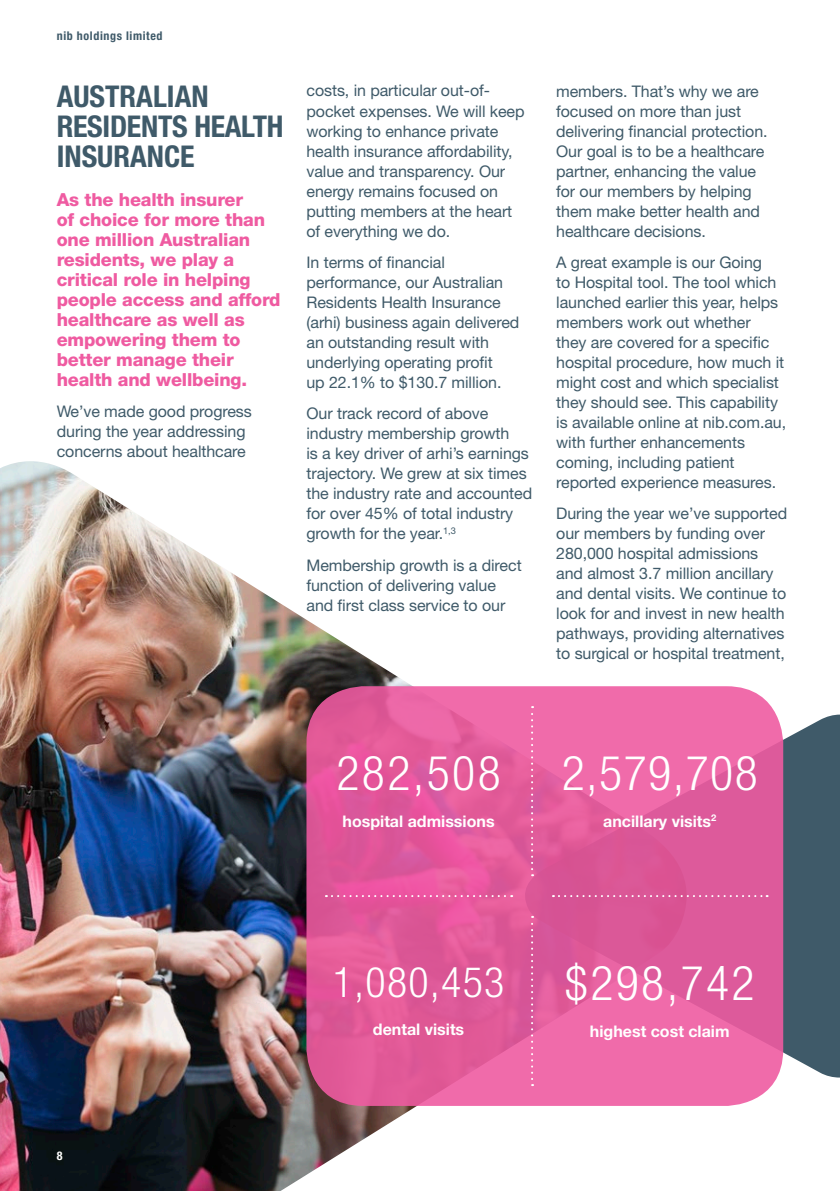
<style>
.page{position:relative;width:840px;height:1191px;background:#fff}
.page>*{position:absolute;margin:0;border:0;box-sizing:border-box;transform-origin:0 0}
.t1{font:300 condensed 48px "Helvetica Neue LT Std";letter-spacing:.05em;color:#fff}
.t2{font:300 condensed 42px "Helvetica Neue LT Std";letter-spacing:.03em;color:#fff}
.t3{font:700 condensed 30px/30px "Helvetica Neue LT Std";color:#3f5a69}
.t4{font:800 18px/20px "Helvetica Neue LT Std";letter-spacing:-.01em;color:#ef5ba1}
.t5{font:16px/20px "Helvetica Neue LT Std";letter-spacing:-.005em;color:#3f5a69}
.t6{font:700 16px "Helvetica Neue LT Std";color:#fff}
.t7{font:700 condensed 12px "Helvetica Neue LT Std";letter-spacing:.05em;color:#3f5a69}
.t8{font:700 condensed 12px "Helvetica Neue LT Std";color:#fff}
</style>
<div class="page">
<svg style="left:774px;top:714px;width:65px;height:363px;background:#4e6473"></svg>
<img style="left:0;top:461px;width:417px;height:730px">
<svg style="left:306px;top:686px;width:476px;height:420px;background:#e35e9e"></svg>
<svg style="left:530px;top:706px;width:2px;height:170px"></svg>
<svg style="left:530px;top:916px;width:2px;height:170px"></svg>
<svg style="left:552px;top:895px;width:215px;height:2px"></svg>
<svg style="left:326px;top:895px;width:186px;height:2px"></svg>
<p class="t7" style="left:57px;top:28px;width:107px">nib holdings limited</p>
<h3 class="t3" style="left:57px;top:80px;width:228px">AUSTRALIAN<br>RESIDENTS HEALTH<br>INSURANCE</h3>
<p class="t4" style="left:57px;top:189px;width:225px">As the health insurer<br>of choice for more than one million Australian residents, we play a critical role in helping people access and afford healthcare as well as empowering them to better manage their health and wellbeing.</p>
<p class="t5" style="left:57px;top:401px;width:196px">We’ve made good progress during the year addressing concerns about healthcare</p>
<p class="t5" style="left:306px;top:81px;width:219px">costs, in particular out-of&shy;pocket expenses. We will keep working to enhance private health insurance affordability, value and transparency. Our energy remains focused on putting members at the heart of everything we do.</p>
<p class="t5" style="left:306px;top:252px;width:214px">In terms of financial performance, our Australian<br>Residents Health Insurance (arhi) business again delivered an outstanding result with underlying operating profit<br>up 22.1% to $130.7 million.</p>
<p class="t5" style="left:306px;top:403px;width:227px">Our track record of above industry membership growth<br>is a key driver of arhi’s earnings trajectory. We grew at six times the industry rate and accounted for over 45% of total industry growth for the year.<sup>1,3</sup></p>
<p class="t5" style="left:306px;top:555px;width:216px">Membership growth is a direct function of delivering value and first class service to our</p>
<p class="t5" style="left:556px;top:81px;width:213px">members. That’s why we are focused on more than just delivering financial protection.<br>Our goal is to be a healthcare partner, enhancing the value for our members by helping them make better health and healthcare decisions.</p>
<p class="t5" style="left:556px;top:252px;width:231px">A great example is our Going<br>to Hospital tool. The tool which launched earlier this year, helps members work out whether<br>they are covered for a specific hospital procedure, how much it might cost and which specialist they should see. This capability is available online at nib.com.au, with further enhancements coming, including patient reported experience measures.</p>
<p class="t5" style="left:556px;top:503px;width:232px">During the year we’ve supported our members by funding over<br>280,000 hospital admissions and almost 3.7 million ancillary and dental visits. We continue to look for and invest in new health pathways, providing alternatives to surgical or hospital treatment,</p>
<h1 class="t1" style="left:336px;top:745px;width:166px">282,508</h1>
<p class="t6" style="left:342px;top:811px;width:153px">hospital admissions</p>
<h1 class="t1" style="left:561px;top:745px;width:197px">2,579,708</h1>
<p class="t6" style="left:603px;top:811px;width:114px">ancillary visits<sup>2</sup></p>
<p class="t8" style="left:57px;top:1148px;width:7px">8</p>
<h2 class="t2" style="left:332px;top:958px;width:173px">1,080,453</h2>
<p class="t6" style="left:372px;top:1019px;width:93px">dental visits</p>
<h1 class="t1" style="left:564px;top:955px;width:191px">$298,742</h1>
<p class="t6" style="left:589px;top:1021px;width:141px">highest cost claim</p>
</div>
